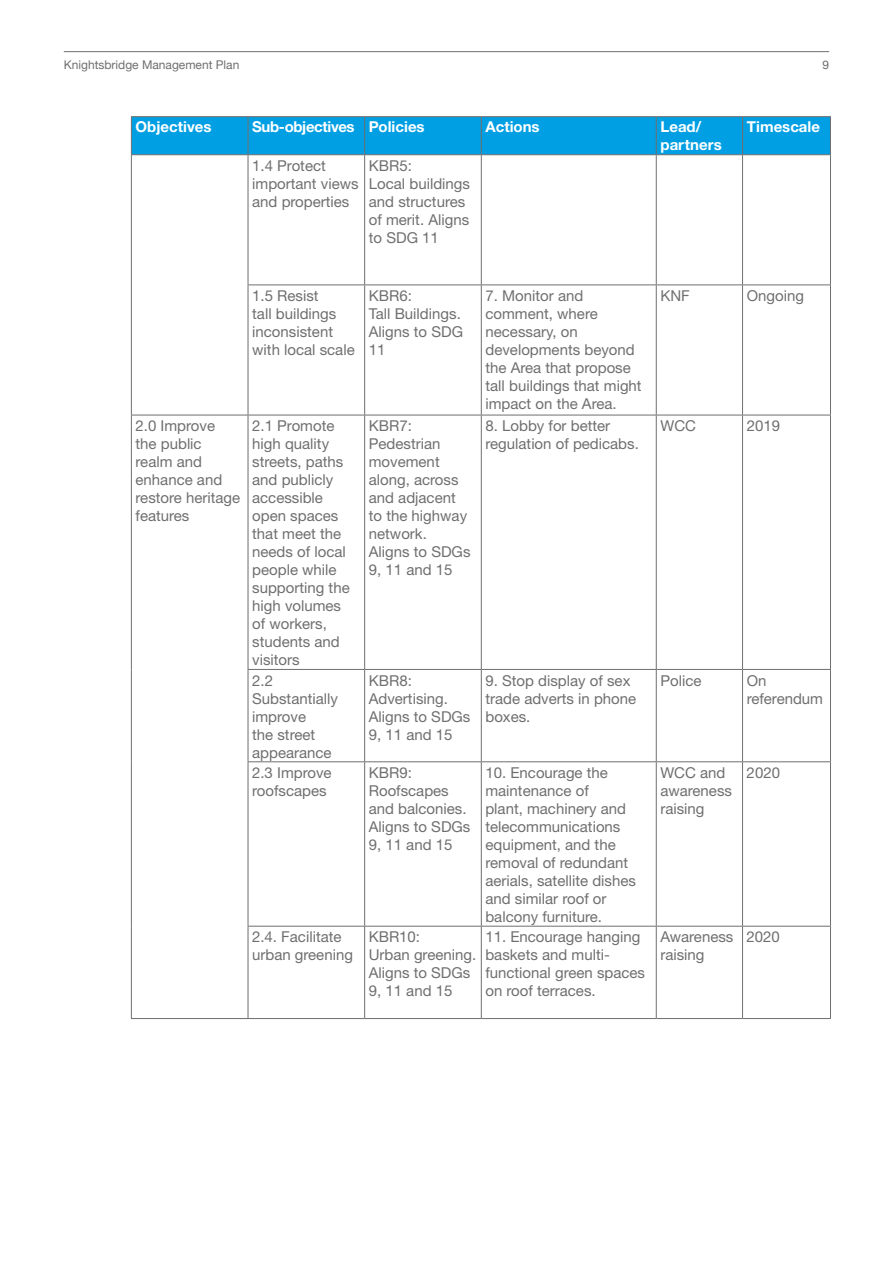
<style>
.page{position:relative;width:893px;height:1263px;background:#fff}
.page>*{position:absolute;margin:0;border:0;box-sizing:border-box;transform-origin:0 0}
.t1{font:15px/18px "Helvetica Neue";color:#706f6f}
.t2{font:700 15px/18px "Helvetica Neue CE";color:#fff}
.t3{font:700 15px "Helvetica Neue CE";letter-spacing:-.025em;color:#fff}
.t4{font:12px "Helvetica Neue";color:#706f6f}
</style>
<div class="page">
<hr style="left:64px;top:51px;width:765px;height:1px;background:#706f6f">
<div style="left:132px;top:117px;width:698px;height:37px;background:#009fe3"></div>
<hr style="left:131px;top:116px;width:117px;height:1px;background:#706f6f">
<hr style="left:131px;top:117px;width:1px;height:37px;background:#706f6f">
<hr style="left:248px;top:116px;width:117px;height:1px;background:#706f6f">
<hr style="left:248px;top:117px;width:1px;height:37px;background:#706f6f">
<hr style="left:365px;top:116px;width:116px;height:1px;background:#706f6f">
<hr style="left:364px;top:117px;width:1px;height:37px;background:#706f6f">
<hr style="left:481px;top:116px;width:175px;height:1px;background:#706f6f">
<hr style="left:481px;top:117px;width:1px;height:37px;background:#706f6f">
<hr style="left:656px;top:116px;width:86px;height:1px;background:#706f6f">
<hr style="left:656px;top:117px;width:1px;height:37px;background:#706f6f">
<hr style="left:742px;top:116px;width:89px;height:1px;background:#706f6f">
<hr style="left:742px;top:117px;width:1px;height:37px;background:#706f6f">
<hr style="left:830px;top:117px;width:1px;height:37px;background:#706f6f">
<hr style="left:131px;top:154px;width:117px;height:1px;background:#706f6f">
<hr style="left:131px;top:155px;width:1px;height:130px;background:#706f6f">
<hr style="left:248px;top:154px;width:117px;height:1px;background:#706f6f">
<hr style="left:248px;top:155px;width:1px;height:129px;background:#706f6f">
<hr style="left:365px;top:154px;width:116px;height:1px;background:#706f6f">
<hr style="left:364px;top:155px;width:1px;height:129px;background:#706f6f">
<hr style="left:481px;top:154px;width:175px;height:1px;background:#706f6f">
<hr style="left:481px;top:155px;width:1px;height:129px;background:#706f6f">
<hr style="left:656px;top:154px;width:86px;height:1px;background:#706f6f">
<hr style="left:656px;top:155px;width:1px;height:129px;background:#706f6f">
<hr style="left:742px;top:154px;width:89px;height:1px;background:#706f6f">
<hr style="left:742px;top:155px;width:1px;height:129px;background:#706f6f">
<hr style="left:830px;top:155px;width:1px;height:129px;background:#706f6f">
<hr style="left:131px;top:285px;width:1px;height:130px;background:#706f6f">
<hr style="left:248px;top:284px;width:117px;height:1px;background:#706f6f">
<hr style="left:248px;top:285px;width:1px;height:130px;background:#706f6f">
<hr style="left:365px;top:284px;width:116px;height:1px;background:#706f6f">
<hr style="left:364px;top:285px;width:1px;height:130px;background:#706f6f">
<hr style="left:481px;top:284px;width:175px;height:1px;background:#706f6f">
<hr style="left:481px;top:285px;width:1px;height:130px;background:#706f6f">
<hr style="left:656px;top:284px;width:86px;height:1px;background:#706f6f">
<hr style="left:656px;top:285px;width:1px;height:130px;background:#706f6f">
<hr style="left:742px;top:284px;width:89px;height:1px;background:#706f6f">
<hr style="left:742px;top:285px;width:1px;height:130px;background:#706f6f">
<hr style="left:830px;top:285px;width:1px;height:130px;background:#706f6f">
<hr style="left:131px;top:415px;width:117px;height:1px;background:#706f6f">
<hr style="left:131px;top:415px;width:1px;height:254px;background:#706f6f">
<hr style="left:248px;top:415px;width:117px;height:1px;background:#706f6f">
<hr style="left:248px;top:415px;width:1px;height:254px;background:#706f6f">
<hr style="left:365px;top:415px;width:116px;height:1px;background:#706f6f">
<hr style="left:364px;top:415px;width:1px;height:254px;background:#706f6f">
<hr style="left:481px;top:415px;width:175px;height:1px;background:#706f6f">
<hr style="left:481px;top:415px;width:1px;height:254px;background:#706f6f">
<hr style="left:656px;top:415px;width:86px;height:1px;background:#706f6f">
<hr style="left:656px;top:415px;width:1px;height:254px;background:#706f6f">
<hr style="left:742px;top:415px;width:89px;height:1px;background:#706f6f">
<hr style="left:742px;top:415px;width:1px;height:254px;background:#706f6f">
<hr style="left:830px;top:415px;width:1px;height:254px;background:#706f6f">
<hr style="left:131px;top:669px;width:1px;height:93px;background:#706f6f">
<hr style="left:248px;top:669px;width:117px;height:1px;background:#706f6f">
<hr style="left:248px;top:670px;width:1px;height:91px;background:#706f6f">
<hr style="left:365px;top:669px;width:116px;height:1px;background:#706f6f">
<hr style="left:364px;top:670px;width:1px;height:91px;background:#706f6f">
<hr style="left:481px;top:669px;width:175px;height:1px;background:#706f6f">
<hr style="left:481px;top:670px;width:1px;height:91px;background:#706f6f">
<hr style="left:656px;top:669px;width:86px;height:1px;background:#706f6f">
<hr style="left:656px;top:670px;width:1px;height:91px;background:#706f6f">
<hr style="left:742px;top:669px;width:89px;height:1px;background:#706f6f">
<hr style="left:742px;top:670px;width:1px;height:91px;background:#706f6f">
<hr style="left:830px;top:670px;width:1px;height:91px;background:#706f6f">
<hr style="left:131px;top:762px;width:1px;height:164px;background:#706f6f">
<hr style="left:248px;top:761px;width:117px;height:1px;background:#706f6f">
<hr style="left:248px;top:762px;width:1px;height:164px;background:#706f6f">
<hr style="left:365px;top:761px;width:116px;height:1px;background:#706f6f">
<hr style="left:364px;top:762px;width:1px;height:164px;background:#706f6f">
<hr style="left:481px;top:761px;width:175px;height:1px;background:#706f6f">
<hr style="left:481px;top:762px;width:1px;height:164px;background:#706f6f">
<hr style="left:656px;top:761px;width:86px;height:1px;background:#706f6f">
<hr style="left:656px;top:762px;width:1px;height:164px;background:#706f6f">
<hr style="left:742px;top:761px;width:89px;height:1px;background:#706f6f">
<hr style="left:742px;top:762px;width:1px;height:164px;background:#706f6f">
<hr style="left:830px;top:762px;width:1px;height:164px;background:#706f6f">
<hr style="left:131px;top:926px;width:1px;height:92px;background:#706f6f">
<hr style="left:248px;top:926px;width:117px;height:1px;background:#706f6f">
<hr style="left:248px;top:926px;width:1px;height:92px;background:#706f6f">
<hr style="left:365px;top:926px;width:116px;height:1px;background:#706f6f">
<hr style="left:364px;top:926px;width:1px;height:92px;background:#706f6f">
<hr style="left:481px;top:926px;width:175px;height:1px;background:#706f6f">
<hr style="left:481px;top:926px;width:1px;height:92px;background:#706f6f">
<hr style="left:656px;top:926px;width:86px;height:1px;background:#706f6f">
<hr style="left:656px;top:926px;width:1px;height:92px;background:#706f6f">
<hr style="left:742px;top:926px;width:89px;height:1px;background:#706f6f">
<hr style="left:742px;top:926px;width:1px;height:92px;background:#706f6f">
<hr style="left:830px;top:926px;width:1px;height:92px;background:#706f6f">
<hr style="left:131px;top:1018px;width:117px;height:1px;background:#706f6f">
<hr style="left:248px;top:1018px;width:117px;height:1px;background:#706f6f">
<hr style="left:365px;top:1018px;width:116px;height:1px;background:#706f6f">
<hr style="left:481px;top:1018px;width:175px;height:1px;background:#706f6f">
<hr style="left:656px;top:1018px;width:86px;height:1px;background:#706f6f">
<hr style="left:742px;top:1018px;width:89px;height:1px;background:#706f6f">
<p class="t4" style="left:64px;top:55px;width:177px">Knightsbridge Management Plan</p>
<p class="t4" style="left:822px;top:55px;width:8px">9</p>
<p class="t2" style="left:136px;top:118px;width:77px">Objectives</p>
<p class="t3" style="left:252px;top:118px;width:174px">Sub-objectives Policies</p>
<p class="t2" style="left:485px;top:118px;width:56px">Actions</p>
<p class="t2" style="left:660px;top:118px;width:63px">Lead/ partners</p>
<p class="t2" style="left:747px;top:118px;width:75px">Timescale</p>
<p class="t1" style="left:252px;top:156px;width:108px">1.4 Protect important views and properties</p>
<p class="t1" style="left:369px;top:156px;width:103px">KBR5:<br>Local buildings and structures of merit. Aligns to SDG 11</p>
<p class="t1" style="left:252px;top:286px;width:104px">1.5 Resist<br>tall buildings inconsistent with local scale</p>
<p class="t1" style="left:369px;top:286px;width:96px">KBR6:<br>Tall Buildings.<br>Aligns to SDG<br>11</p>
<p class="t1" style="left:485px;top:286px;width:158px">7. Monitor and comment, where necessary, on developments beyond the Area that propose tall buildings that might impact on the Area.</p>
<p class="t1" style="left:660px;top:286px;width:31px">KNF</p>
<p class="t1" style="left:747px;top:286px;width:59px">Ongoing</p>
<p class="t1" style="left:136px;top:417px;width:106px">2.0 Improve<br>the public realm and enhance and restore heritage features</p>
<p class="t1" style="left:252px;top:417px;width:99px">2.1 Promote high quality streets, paths and publicly accessible open spaces that meet the needs of local people while supporting the high volumes of workers, students and visitors</p>
<p class="t1" style="left:369px;top:417px;width:103px">KBR7:<br>Pedestrian movement along, across and adjacent to the highway network.<br>Aligns to SDGs<br>9, 11 and 15</p>
<p class="t1" style="left:485px;top:417px;width:155px">8. Lobby for better regulation of pedicabs.</p>
<p class="t1" style="left:660px;top:417px;width:37px">WCC</p>
<p class="t1" style="left:747px;top:417px;width:35px">2019</p>
<p class="t1" style="left:252px;top:671px;width:87px">2.2<br>Substantially improve<br>the street appearance</p>
<p class="t1" style="left:369px;top:671px;width:103px">KBR8:<br>Advertising.<br>Aligns to SDGs<br>9, 11 and 15</p>
<p class="t1" style="left:485px;top:671px;width:152px">9. Stop display of sex trade adverts in phone boxes.</p>
<p class="t1" style="left:660px;top:671px;width:43px">Police</p>
<p class="t1" style="left:747px;top:671px;width:78px">On referendum</p>
<p class="t1" style="left:252px;top:763px;width:81px">2.3 Improve roofscapes</p>
<p class="t1" style="left:369px;top:763px;width:103px">KBR9:<br>Roofscapes and balconies.<br>Aligns to SDGs<br>9, 11 and 15</p>
<p class="t1" style="left:485px;top:763px;width:152px">10. Encourage the maintenance of<br>plant, machinery and telecommunications equipment, and the removal of redundant aerials, satellite dishes and similar roof or balcony furniture.</p>
<p class="t1" style="left:660px;top:763px;width:73px">WCC and awareness raising</p>
<p class="t1" style="left:747px;top:763px;width:35px">2020</p>
<p class="t1" style="left:252px;top:928px;width:102px">2.4. Facilitate urban greening</p>
<p class="t1" style="left:369px;top:928px;width:109px">KBR10:<br>Urban greening.<br>Aligns to SDGs<br>9, 11 and 15</p>
<p class="t1" style="left:485px;top:928px;width:161px">11. Encourage hanging baskets and multi&shy;functional green spaces on roof terraces.</p>
<p class="t1" style="left:660px;top:928px;width:75px">Awareness raising</p>
<p class="t1" style="left:747px;top:928px;width:35px">2020</p>
</div>
